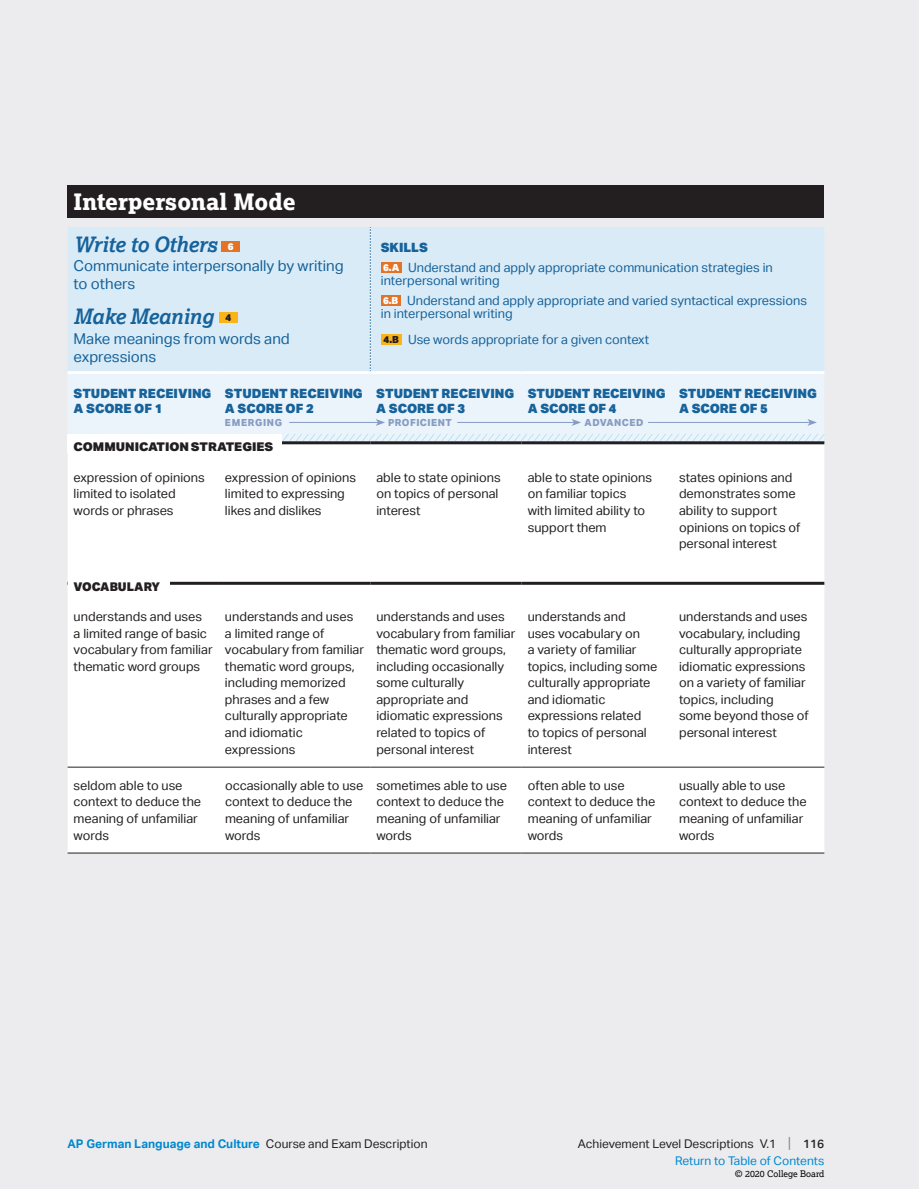
<style>
.page{position:relative;width:919px;height:1189px;background:#fff}
.page>*{position:absolute;margin:0;border:0;box-sizing:border-box;transform-origin:0 0}
.t1{font:800 22.5px "Lexia";color:#fff}
.t2{font:italic 700 21px "Lexia";letter-spacing:-.02em;color:#16629a}
.t3{font:15px/18px "Aktiv Grotesk";color:#16629a}
.t4{font:12.75px/16.5px "Aktiv Grotesk";color:#231f20}
.t5{font:12.75px/19.5px "Aktiv Grotesk";color:#16629a}
.t6{font:900 12.75px/15.3px "Aktiv Grotesk";color:#16629a}
.t7{font:12px/16.5px "Aktiv Grotesk";color:#231f20;text-align:right}
.t8{font:700 12px "Aktiv Grotesk";color:#0088ce}
.t9{font:900 12px "Aktiv Grotesk";color:#231f20;scale:1.05 1}
.t10{font:900 12px "Aktiv Grotesk";color:#231f20}
.t11{font:800 9.75px "Aktiv Grotesk";letter-spacing:.05em;color:#879cc2}
.t12{font:800 9.75px "Aktiv Grotesk";letter-spacing:.07em;color:#879cc2}
.t13{font:900 9.75px "Aktiv Grotesk";color:#fff}
.t14{font:900 9.75px "Aktiv Grotesk";color:#231f20}
.t15{font:9px "Lexia";color:#000}
.s1{font-weight:900}
.s2{font-weight:900;font-size:9.75px;color:#fff}
.s3{font-weight:900;font-size:9.75px;color:#231f20}
.s4{font-weight:400;color:#231f20}
.s5{font-size:15px;color:#808285}
.s6{font-weight:500}
.s7{color:#0088ce}
</style>
<div class="page">
<div style="left:0;top:0;width:918px;height:1188px;background:#ececee"></div>
<hr style="left:918px;top:0;width:1px;height:1188px;background:#ececee">
<div style="left:68px;top:374px;width:756px;height:60px;background:#ebf4fb"></div>
<div style="left:68px;top:444px;width:756px;height:408px;background:#fff"></div>
<hr style="left:68px;top:371px;width:151px;height:3px;background:#fff">
<hr style="left:219px;top:371px;width:151px;height:3px;background:#fff">
<hr style="left:370px;top:371px;width:151px;height:3px;background:#fff">
<hr style="left:521px;top:371px;width:151px;height:3px;background:#fff">
<hr style="left:672px;top:371px;width:152px;height:3px;background:#fff">
<hr style="left:68px;top:766px;width:151px;height:1px;background:#231f20">
<hr style="left:219px;top:766px;width:151px;height:1px;background:#231f20">
<hr style="left:370px;top:766px;width:151px;height:1px;background:#231f20">
<hr style="left:521px;top:766px;width:151px;height:1px;background:#231f20">
<hr style="left:672px;top:766px;width:152px;height:1px;background:#231f20">
<hr style="left:68px;top:852px;width:151px;height:1px;background:#231f20">
<hr style="left:219px;top:852px;width:151px;height:1px;background:#231f20">
<hr style="left:370px;top:852px;width:151px;height:1px;background:#231f20">
<hr style="left:521px;top:852px;width:151px;height:1px;background:#231f20">
<hr style="left:672px;top:852px;width:152px;height:1px;background:#231f20">
<hr style="left:68px;top:581px;width:151px;height:3px;background:#231f20">
<hr style="left:219px;top:581px;width:151px;height:3px;background:#231f20">
<hr style="left:370px;top:581px;width:151px;height:3px;background:#231f20">
<hr style="left:521px;top:581px;width:151px;height:3px;background:#231f20">
<hr style="left:672px;top:581px;width:152px;height:3px;background:#231f20">
<hr style="left:219px;top:441px;width:151px;height:3px;background:#231f20">
<hr style="left:370px;top:441px;width:151px;height:3px;background:#231f20">
<hr style="left:521px;top:441px;width:151px;height:3px;background:#231f20">
<hr style="left:672px;top:441px;width:152px;height:3px;background:#231f20">
<svg style="left:282px;top:434px;width:542px;height:7px"></svg>
<div style="left:68px;top:433px;width:214px;height:19px;background:#fff"></div>
<div style="left:68px;top:572px;width:101px;height:20px;background:#fff"></div>
<div style="left:68px;top:185px;width:756px;height:33px;background:#231f20"></div>
<div style="left:68px;top:227px;width:756px;height:144px;background:#d9ebf7"></div>
<svg style="left:370px;top:227px;width:1px;height:144px"></svg>
<div style="left:380px;top:262px;width:21px;height:11px;background:#e57325"></div>
<div style="left:380px;top:295px;width:20px;height:11px;background:#e57325"></div>
<div style="left:380px;top:334px;width:21px;height:11px;background:#fbb416"></div>
<div style="left:221px;top:241px;width:18px;height:11px;background:#e57325"></div>
<div style="left:219px;top:311px;width:18px;height:11px;background:#fbb416"></div>
<hr style="left:457px;top:422px;width:116px;height:1px;background:#879cc2">
<svg style="left:571px;top:419px;width:10px;height:7px"></svg>
<hr style="left:647px;top:422px;width:162px;height:1px;background:#879cc2">
<svg style="left:807px;top:419px;width:9px;height:7px"></svg>
<hr style="left:289px;top:422px;width:89px;height:1px;background:#879cc2">
<svg style="left:375px;top:419px;width:10px;height:7px"></svg>
<h1 class="t1" style="left:74px;top:187px;width:223px">Interpersonal Mode</h1>
<h2 class="t2" style="left:74px;top:231px;width:145px">Write to Others</h2>
<p class="t3" style="left:74px;top:257px;width:271px">Communicate interpersonally by writing to others</p>
<h2 class="t2" style="left:74px;top:303px;width:141px">Make Meaning</h2>
<p class="t3" style="left:74px;top:329px;width:218px">Make meanings from words and expressions</p>
<p class="t13" style="left:228px;top:240px;width:7px">6</p>
<p class="t14" style="left:225px;top:311px;width:7px">4</p>
<p class="t5" style="left:380px;top:238px;width:393px"><span class="s1">SKILLS<br></span><span class="s2">6.A</span> Understand and apply appropriate communication strategies in</p>
<p class="t5" style="left:380px;top:271px;width:427px">interpersonal writing<br><span class="s2">6.B</span> Understand and apply appropriate and varied syntactical expressions</p>
<p class="t5" style="left:380px;top:301px;width:270px;line-height:25.5px">in interpersonal writing<br><span class="s3">4.B</span> Use words appropriate for a given context</p>
<p class="t6" style="left:74px;top:385px;width:139px">STUDENT RECEIVING<br>A SCORE OF 1</p>
<p class="t6" style="left:225px;top:385px;width:139px">STUDENT RECEIVING<br>A SCORE OF 2</p>
<p class="t6" style="left:376px;top:385px;width:139px">STUDENT RECEIVING<br>A SCORE OF 3</p>
<p class="t6" style="left:527px;top:385px;width:139px">STUDENT RECEIVING<br>A SCORE OF 4</p>
<p class="t6" style="left:678px;top:385px;width:139px">STUDENT RECEIVING<br>A SCORE OF 5</p>
<p class="t12" style="left:225px;top:416px;width:59px">EMERGING</p>
<p class="t11" style="left:388px;top:416px;width:65px">PROFICIENT</p>
<p class="t11" style="left:584px;top:416px;width:60px">ADVANCED</p>
<p class="t9" style="left:74px;top:438px;width:192px">COMMUNICATION STRATEGIES</p>
<p class="t4" style="left:74px;top:469px;width:133px">expression of opinions limited to isolated words or phrases</p>
<p class="t4" style="left:225px;top:469px;width:133px">expression of opinions limited to expressing likes and dislikes</p>
<p class="t4" style="left:376px;top:469px;width:126px">able to state opinions on topics of personal interest</p>
<p class="t4" style="left:527px;top:469px;width:126px">able to state opinions on familiar topics with limited ability to support them</p>
<p class="t4" style="left:678px;top:469px;width:123px">states opinions and demonstrates some ability to support opinions on topics of personal interest</p>
<p class="t10" style="left:74px;top:578px;width:88px">VOCABULARY</p>
<p class="t4" style="left:74px;top:608px;width:140px">understands and uses<br>a limited range of basic vocabulary from familiar thematic word groups</p>
<p class="t4" style="left:225px;top:608px;width:140px">understands and uses<br>a limited range of vocabulary from familiar thematic word groups, including memorized phrases and a few culturally appropriate and idiomatic expressions</p>
<p class="t4" style="left:376px;top:608px;width:140px">understands and uses vocabulary from familiar thematic word groups, including occasionally some culturally appropriate and idiomatic expressions related to topics of personal interest</p>
<p class="t4" style="left:527px;top:608px;width:131px">understands and<br>uses vocabulary on<br>a variety of familiar topics, including some culturally appropriate and idiomatic expressions related<br>to topics of personal interest</p>
<p class="t4" style="left:678px;top:608px;width:131px">understands and uses vocabulary, including culturally appropriate idiomatic expressions on a variety of familiar topics, including some beyond those of personal interest</p>
<p class="t4" style="left:74px;top:777px;width:129px">seldom able to use context to deduce the meaning of unfamiliar words</p>
<p class="t4" style="left:225px;top:777px;width:140px">occasionally able to use context to deduce the meaning of unfamiliar words</p>
<p class="t4" style="left:376px;top:777px;width:132px">sometimes able to use context to deduce the meaning of unfamiliar words</p>
<p class="t4" style="left:527px;top:777px;width:129px">often able to use context to deduce the meaning of unfamiliar words</p>
<p class="t4" style="left:678px;top:777px;width:129px">usually able to use context to deduce the meaning of unfamiliar words</p>
<p class="t8" style="left:68px;top:1136px;width:361px">AP German Language and Culture <span class="s4">Course and Exam Description</span></p>
<p class="t7" style="left:577px;top:1135px;width:248px">Achievement Level Descriptions V.1 <span class="s5">|</span> <span class="s6">116<br></span><span class="s7">Return to Table of Contents</span></p>
<p class="t15" style="left:734px;top:1167px;width:91px">© 2020 College Board</p>
</div>
